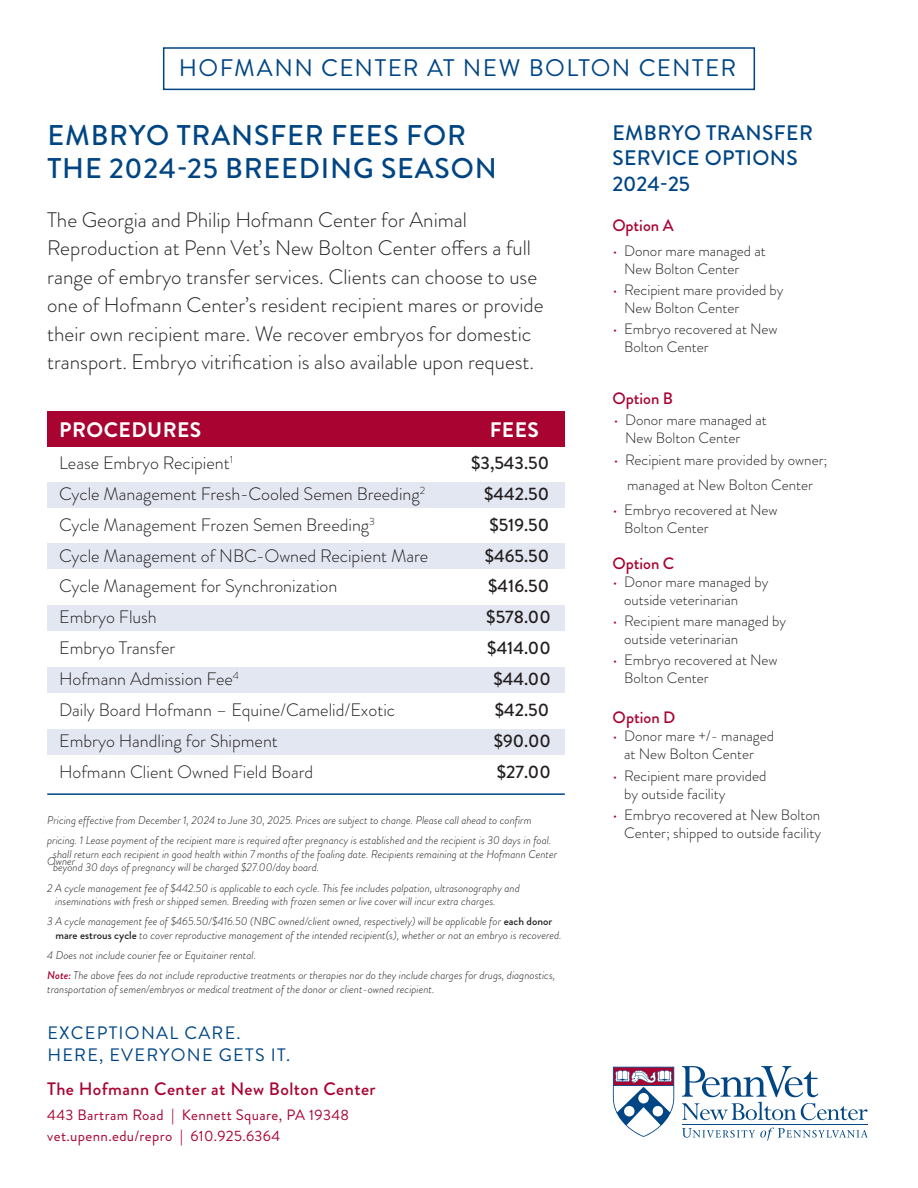
<style>
.page{position:relative;width:918px;height:1188px;background:#fff}
.page>*{position:absolute;margin:0;border:0;box-sizing:border-box;transform-origin:0 0}
.t1{font:500 28.5px/33px "Brandon Grotesque";letter-spacing:.03em;color:#004583}
.t2{font:24px "Brandon Grotesque";letter-spacing:.06em;color:#004684}
.t3{font:300 21px/28.5px "Brandon Grotesque";color:#231f20}
.t4{font:500 21px/25.5px "Brandon Grotesque";letter-spacing:.02em;color:#004583}
.t5{font:700 21px "Brandon Grotesque";letter-spacing:.02em;color:#fff}
.t6{font:300 18px "Brandon Grotesque";color:#231f20}
.t7{font:500 18px "Brandon Grotesque";color:#231f20}
.t8{font:18px/22.5px "Brandon Grotesque";letter-spacing:.07em;color:#004684}
.t9{font:500 18px "Brandon Grotesque";letter-spacing:.025em;color:#a90332}
.t10{font:500 16.5px "Brandon Grotesque";color:#a90332}
.t11{font:300 15px/18px "Brandon Grotesque";color:#231f20}
.t12{font:15px "Brandon Grotesque";letter-spacing:.025em;color:#a90332}
.t13{font:italic 300 11.25px/13.5px "Brandon Grotesque";color:#231f20}
.s1{font-weight:500;font-style:normal}
.s2{font-weight:500;color:#a90332}
.s3{font-weight:700}
.s4{color:#a90332}
</style>
<div class="page">
<div style="left:47px;top:729px;width:518px;height:26px;background:#e3e7f1"></div>
<div style="left:47px;top:412px;width:518px;height:35px;background:#a90332"></div>
<div style="left:47px;top:482px;width:518px;height:26px;background:#e3e7f1"></div>
<div style="left:47px;top:544px;width:518px;height:25px;background:#e3e7f1"></div>
<div style="left:47px;top:605px;width:518px;height:26px;background:#e3e7f1"></div>
<div style="left:47px;top:667px;width:518px;height:25px;background:#e3e7f1"></div>
<div style="left:163px;top:47px;width:592px;height:43px;border:2px solid #004583"></div>
<hr style="left:47px;top:793px;width:518px;height:2px;background:#004583">
<svg style="left:682px;top:1066px;width:186px;height:54px"></svg>
<svg style="left:682px;top:1128px;width:186px;height:13px"></svg>
<hr style="left:682px;top:1124px;width:186px;height:1px;background:#004684">
<svg style="left:612px;top:1066px;width:63px;height:71px"></svg>
<p class="t2" style="left:179px;top:51px;width:559px">HOFMANN CENTER AT NEW BOLTON CENTER</p>
<p class="t1" style="left:47px;top:119px;width:451px">EMBRYO TRANSFER FEES FOR<br>THE 2024-25 BREEDING SEASON</p>
<p class="t3" style="left:47px;top:206px;width:498px">The Georgia and Philip Hofmann Center for Animal Reproduction at Penn Vet’s New Bolton Center offers a full range of embryo transfer services. Clients can choose to use one of Hofmann Center’s resident recipient mares or provide their own recipient mare. We recover embryos for domestic transport. Embryo vitrification is also available upon request.</p>
<p class="t5" style="left:59px;top:415px;width:144px">PROCEDURES</p>
<p class="t5" style="left:490px;top:415px;width:51px">FEES</p>
<p class="t6" style="left:59px;top:450px;width:175px">Lease Embryo Recipient<sup>1</sup></p>
<p class="t7" style="left:471px;top:450px;width:80px">$3,543.50</p>
<p class="t6" style="left:59px;top:481px;width:368px">Cycle Management Fresh-Cooled Semen Breeding<sup>2</sup></p>
<p class="t7" style="left:484px;top:481px;width:67px">$442.50</p>
<p class="t6" style="left:59px;top:512px;width:317px">Cycle Management Frozen Semen Breeding<sup>3</sup></p>
<p class="t7" style="left:489px;top:512px;width:61px">$519.50</p>
<p class="t6" style="left:59px;top:543px;width:371px">Cycle Management of NBC-Owned Recipient Mare</p>
<p class="t7" style="left:485px;top:543px;width:66px">$465.50</p>
<p class="t6" style="left:59px;top:574px;width:280px">Cycle Management for Synchronization</p>
<p class="t7" style="left:488px;top:574px;width:62px">$416.50</p>
<p class="t6" style="left:59px;top:605px;width:99px">Embryo Flush</p>
<p class="t7" style="left:486px;top:605px;width:66px">$578.00</p>
<p class="t6" style="left:59px;top:636px;width:118px">Embryo Transfer</p>
<p class="t7" style="left:487px;top:636px;width:65px">$414.00</p>
<p class="t6" style="left:59px;top:667px;width:181px">Hofmann Admission Fee<sup>4</sup></p>
<p class="t7" style="left:493px;top:667px;width:59px">$44.00</p>
<p class="t6" style="left:59px;top:698px;width:337px">Daily Board Hofmann – Equine/Camelid/Exotic</p>
<p class="t7" style="left:495px;top:697px;width:56px">$42.50</p>
<p class="t6" style="left:59px;top:728px;width:220px">Embryo Handling for Shipment</p>
<p class="t7" style="left:494px;top:728px;width:59px">$90.00</p>
<p class="t6" style="left:59px;top:759px;width:256px">Hofmann Client Owned Field Board</p>
<p class="t7" style="left:497px;top:759px;width:55px">$27.00</p>
<p class="t13" style="left:47px;top:810px;width:506px;line-height:20.2px">Pricing effective from December 1, 2024 to June 30, 2025. Prices are subject to change. Please call ahead to confirm pricing. 1 Lease payment of the recipient mare is required after pregnancy is established and the recipient is 30 days in foal.<br>Owner</p>
<p class="t13" style="left:53px;top:847px;width:505px">shall return each recipient in good health within 7 months of the foaling date. Recipients remaining at the Hofmann Center beyond 30 days of pregnancy will be charged $27.00/day board.</p>
<p class="t13" style="left:55px;top:881px;width:466px;text-indent:-8px">2 A cycle management fee of $442.50 is applicable to each cycle. This fee includes palpation, ultrasonography and inseminations with fresh or shipped semen. Breeding with frozen semen or live cover will incur extra charges.</p>
<p class="t13" style="left:55px;top:915px;width:508px;text-indent:-8px">3 A cycle management fee of $465.50/$416.50 (NBC owned/client owned, respectively) will be applicable for <span class="s1">each donor mare estrous cycle</span> to cover reproductive management of the intended recipient(s), whether or not an embryo is recovered.</p>
<p class="t13" style="left:47px;top:949px;width:210px">4 Does not include courier fee or Equitainer rental.</p>
<p class="t13" style="left:47px;top:969px;width:510px"><span class="s2">Note:</span> The above fees do not include reproductive treatments or therapies nor do they include charges for drugs, diagnostics, transportation of semen/embryos or medical treatment of the donor or client-owned recipient.</p>
<p class="t8" style="left:47px;top:1021px;width:244px">EXCEPTIONAL CARE.<br>HERE, EVERYONE GETS IT.</p>
<p class="t9" style="left:47px;top:1076px;width:330px">The Hofmann Center at New Bolton Center</p>
<p class="t12" style="left:47px;top:1104px;width:303px">443 Bartram Road <span class="s3">|</span> Kennett Square, PA 19348</p>
<p class="t12" style="left:47px;top:1125px;width:235px">vet.upenn.edu/repro <span class="s3">|</span> 610.925.6364</p>
<p class="t4" style="left:612px;top:120px;width:202px">EMBRYO TRANSFER<br>SERVICE OPTIONS<br>2024-25</p>
<p class="t10" style="left:612px;top:214px;width:63px">Option A</p>
<p class="t11" style="left:624px;top:242px;width:143px;text-indent:-12px"><span class="s4">•</span> Donor mare managed at<br>New Bolton Center</p>
<p class="t11" style="left:624px;top:281px;width:161px;text-indent:-12px"><span class="s4">•</span> Recipient mare provided by<br>New Bolton Center</p>
<p class="t11" style="left:624px;top:320px;width:155px;text-indent:-12px"><span class="s4">•</span> Embryo recovered at New<br>Bolton Center</p>
<p class="t10" style="left:612px;top:387px;width:62px">Option B</p>
<p class="t11" style="left:625px;top:411px;width:143px;text-indent:-12px"><span class="s4">•</span> Donor mare managed at<br>New Bolton Center</p>
<p class="t11" style="left:613px;top:447px;width:216px;line-height:24.9px;text-align:center"><span class="s4">•</span> Recipient mare provided by owner; managed at New Bolton Center</p>
<p class="t11" style="left:624px;top:501px;width:155px;text-indent:-12px"><span class="s4">•</span> Embryo recovered at New<br>Bolton Center</p>
<p class="t10" style="left:612px;top:552px;width:64px">Option C</p>
<p class="t11" style="left:624px;top:573px;width:146px;text-indent:-12px"><span class="s4">•</span> Donor mare managed by outside veterinarian</p>
<p class="t11" style="left:624px;top:612px;width:164px;text-indent:-12px"><span class="s4">•</span> Recipient mare managed by outside veterinarian</p>
<p class="t11" style="left:624px;top:651px;width:155px;text-indent:-12px"><span class="s4">•</span> Embryo recovered at New<br>Bolton Center</p>
<p class="t10" style="left:613px;top:706px;width:64px">Option D</p>
<p class="t11" style="left:612px;top:727px;width:163px;text-align:center"><span class="s4">•</span> Donor mare +/- managed at New Bolton Center</p>
<p class="t11" style="left:624px;top:766px;width:144px;text-indent:-12px"><span class="s4">•</span> Recipient mare provided by outside facility</p>
<p class="t11" style="left:612px;top:806px;width:210px;text-align:right"><span class="s4">•</span> Embryo recovered at New Bolton<br>Center; shipped to outside facility</p>
</div>
